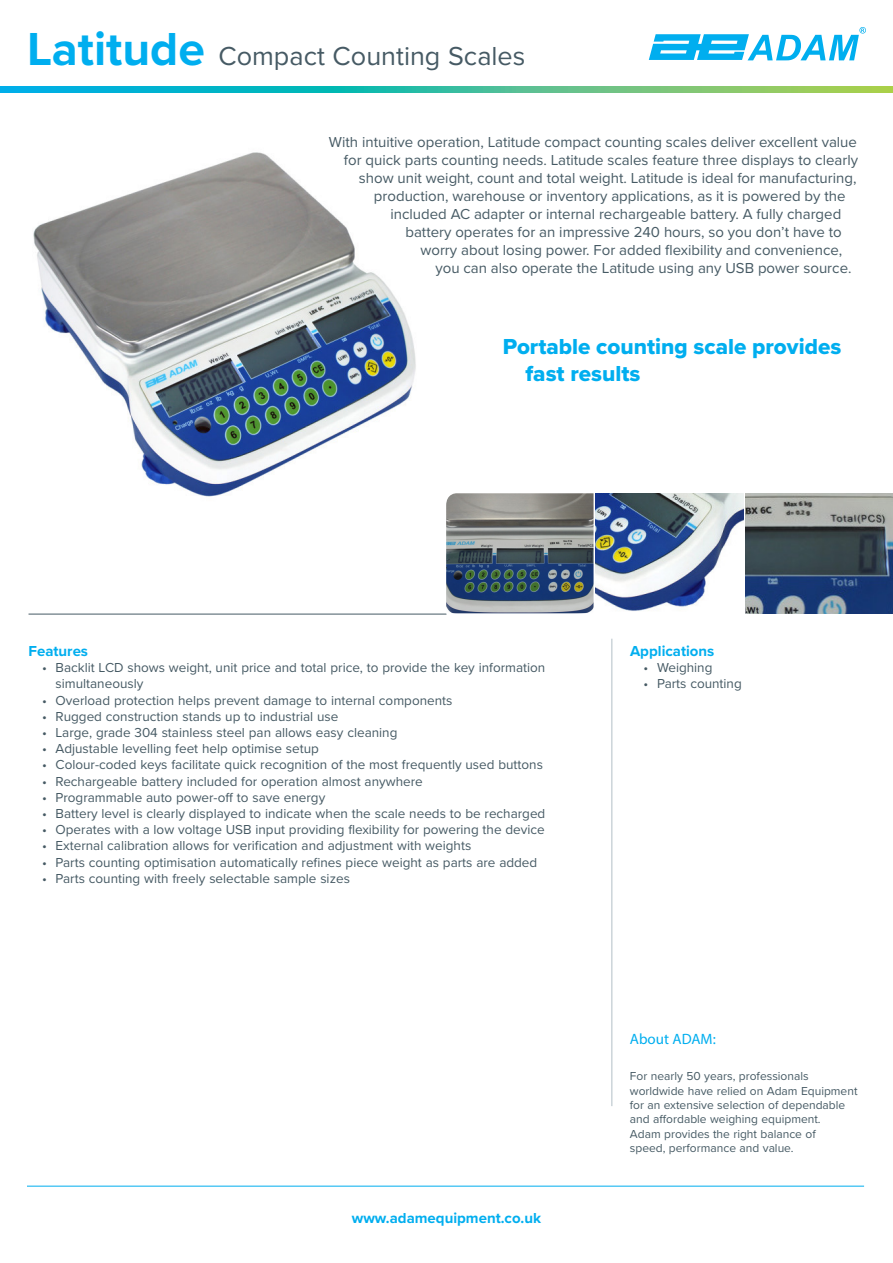
<style>
.page{position:relative;width:893px;height:1263px;background:#fff}
.page>*{position:absolute;margin:0;border:0;box-sizing:border-box;transform-origin:0 0}
.Name_Range{font:27px "Proxima Nova";color:#465a64}
.Sub_Head{font:22.5px/27px "Proxima Nova Extrabld";color:#00aeef}
.AE_Copy{font:15px "Proxima Nova";color:#465a64}
.Applications_Header{font:700 15px "Proxima Nova";color:#00aeef}
.About_US{font:15px "Myriad Pro";color:#00aeef}
.Features_Header{font:700 15px "Proxima Nova";color:#00aeef}
.t1{font:13.5px/16.2px "Proxima Nova";color:#465a64}
.About_US_text{font:12px "Proxima Nova";color:#465a64}
.s1{font-weight:700;font-size:48px;color:#00aeef}
</style>
<div class="page">
<svg style="left:0;top:86px;width:893px;height:6px;background:#40bd9e"></svg>
<hr style="left:29px;top:614px;width:417px;height:1px;background:#465a64">
<hr style="left:612px;top:639px;width:1px;height:467px;background:#b2bfc6">
<svg style="left:649px;top:27px;width:217px;height:33px"></svg>
<img style="left:33px;top:152px;width:383px;height:345px">
<img style="left:446px;top:493px;width:148px;height:120px">
<img style="left:596px;top:493px;width:147px;height:118px">
<img style="left:745px;top:493px;width:148px;height:120px">
<hr style="left:27px;top:1186px;width:837px;height:1px;background:#00aeef">
<p class="Name_Range" style="left:27px;top:36px;width:500px"><span class="s1">Latitude</span> Compact Counting Scales</p>
<p class="AE_Copy" style="left:329px;top:131px;width:530px">With intuitive operation, Latitude compact counting scales deliver excellent value</p>
<p class="AE_Copy" style="left:344px;top:149px;width:516px">for quick parts counting needs. Latitude scales feature three displays to clearly</p>
<p class="AE_Copy" style="left:359px;top:167px;width:499px">show unit weight, count and total weight. Latitude is ideal for manufacturing,</p>
<p class="AE_Copy" style="left:374px;top:185px;width:473px">production, warehouse or inventory applications, as it is powered by the</p>
<p class="AE_Copy" style="left:390px;top:203px;width:452px">included AC adapter or internal rechargeable battery. A fully charged</p>
<p class="AE_Copy" style="left:405px;top:221px;width:438px">battery operates for an impressive 240 hours, so you don’t have to</p>
<p class="AE_Copy" style="left:420px;top:239px;width:423px">worry about losing power. For added flexibility and convenience,</p>
<p class="AE_Copy" style="left:435px;top:257px;width:417px">you can also operate the Latitude using any USB power source.</p>
<p class="Sub_Head" style="left:525px;top:333px;width:317px;text-indent:-22px">Portable counting scale provides fast results</p>
<p class="Features_Header" style="left:29px;top:640px;width:61px">Features</p>
<p class="t1" style="left:56px;top:659px;width:491px;text-indent:-13px">• Backlit LCD shows weight, unit price and total price, to provide the key information simultaneously</p>
<p class="t1" style="left:42px;top:691px;width:412px">• Overload protection helps prevent damage to internal components</p>
<p class="t1" style="left:42px;top:707px;width:298px">• Rugged construction stands up to industrial use</p>
<p class="t1" style="left:42px;top:724px;width:357px">• Large, grade 304 stainless steel pan allows easy cleaning</p>
<p class="t1" style="left:42px;top:740px;width:278px">• Adjustable levelling feet help optimise setup</p>
<p class="t1" style="left:42px;top:756px;width:502px">• Colour-coded keys facilitate quick recognition of the most frequently used buttons</p>
<p class="t1" style="left:42px;top:772px;width:382px">• Rechargeable battery included for operation almost anywhere</p>
<p class="t1" style="left:42px;top:788px;width:285px">• Programmable auto power-off to save energy</p>
<p class="t1" style="left:42px;top:805px;width:505px">• Battery level is clearly displayed to indicate when the scale needs to be recharged</p>
<p class="t1" style="left:42px;top:821px;width:504px">• Operates with a low voltage USB input providing flexibility for powering the device</p>
<p class="t1" style="left:42px;top:837px;width:431px">• External calibration allows for verification and adjustment with weights</p>
<p class="t1" style="left:42px;top:853px;width:497px">• Parts counting optimisation automatically refines piece weight as parts are added</p>
<p class="t1" style="left:42px;top:869px;width:309px">• Parts counting with freely selectable sample sizes</p>
<p class="Applications_Header" style="left:352px;top:1207px;width:191px">www.adamequipment.co.uk</p>
<p class="Applications_Header" style="left:630px;top:640px;width:86px">Applications</p>
<p class="t1" style="left:644px;top:659px;width:70px">• Weighing</p>
<p class="t1" style="left:644px;top:675px;width:100px">• Parts counting</p>
<p class="About_US" style="left:630px;top:1030px;width:87px">About ADAM:</p>
<p class="About_US_text" style="left:630px;top:1067px;width:180px">For nearly 50 years, professionals</p>
<p class="About_US_text" style="left:630px;top:1081px;width:229px">worldwide have relied on Adam Equipment</p>
<p class="About_US_text" style="left:630px;top:1096px;width:217px">for an extensive selection of dependable</p>
<p class="About_US_text" style="left:630px;top:1110px;width:192px">and affordable weighing equipment.</p>
<p class="About_US_text" style="left:630px;top:1125px;width:187px">Adam provides the right balance of</p>
<p class="About_US_text" style="left:630px;top:1139px;width:165px">speed, performance and value.</p>
</div>
